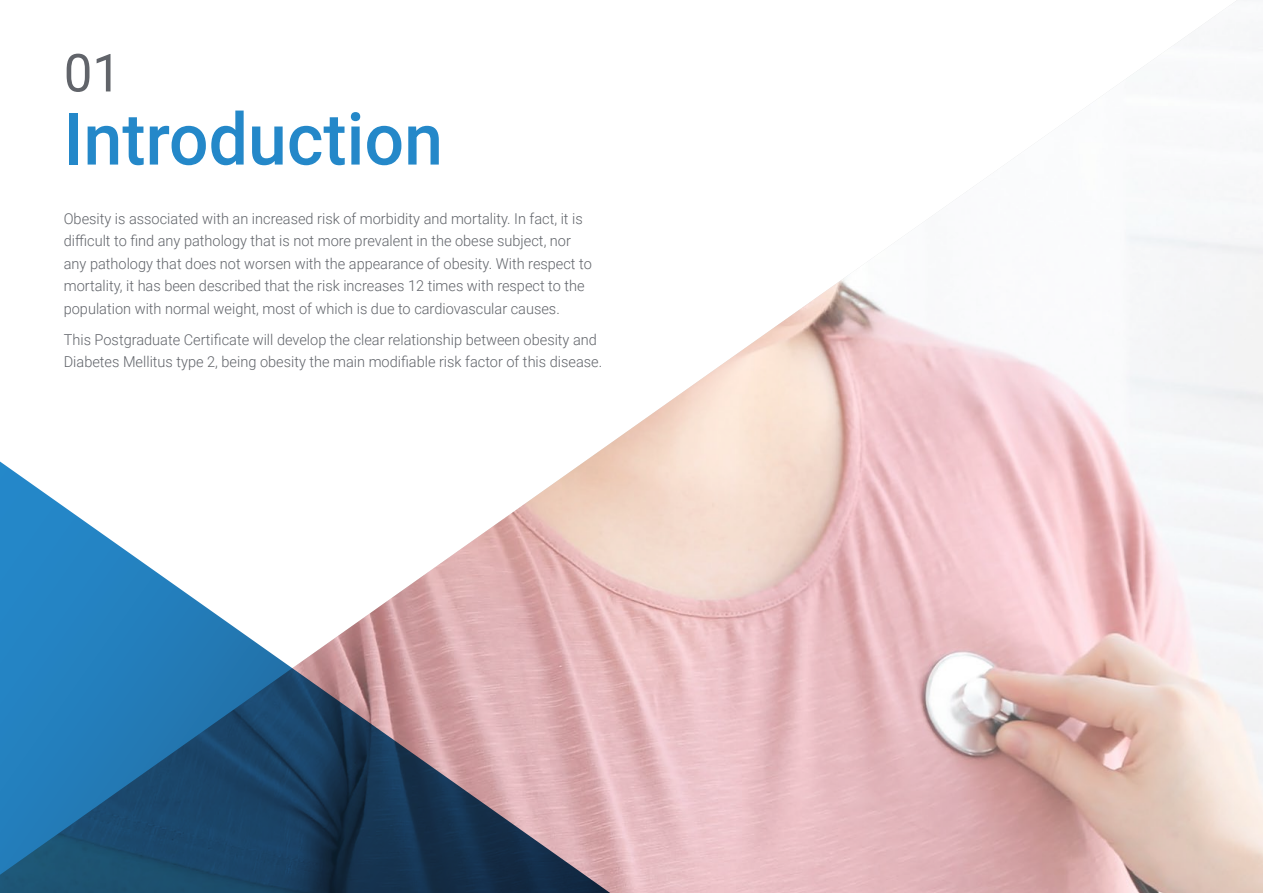
<style>
.page{position:relative;width:1263px;height:893px;background:#fff}
.page>*{position:absolute;margin:0;border:0;box-sizing:border-box;transform-origin:0 0}
.t1{font:500 72px "Roboto";color:#2488c9}
.t2{font:52.5px "Roboto";color:#61646a}
.t3{font:300 15px/22.5px "Roboto";color:#61646a}
</style>
<div class="page">
<img style="left:607px;top:0;width:656px;height:893px">
<svg style="left:0;top:446px;width:640px;height:447px"></svg>
<h2 class="t2" style="left:64px;top:36px;width:59px">01</h2>
<h1 class="t1" style="left:64px;top:89px;width:381px">Introduction</h1>
<p class="t3" style="left:64px;top:207px;width:530px">Obesity is associated with an increased risk of morbidity and mortality. In fact, it is difficult to find any pathology that is not more prevalent in the obese subject, nor any pathology that does not worsen with the appearance of obesity. With respect to mortality, it has been described that the risk increases 12 times with respect to the population with normal weight, most of which is due to cardiovascular causes.</p>
<p class="t3" style="left:64px;top:328px;width:540px">This Postgraduate Certificate will develop the clear relationship between obesity and<br>Diabetes Mellitus type 2, being obesity the main modifiable risk factor of this disease.</p>
</div>
